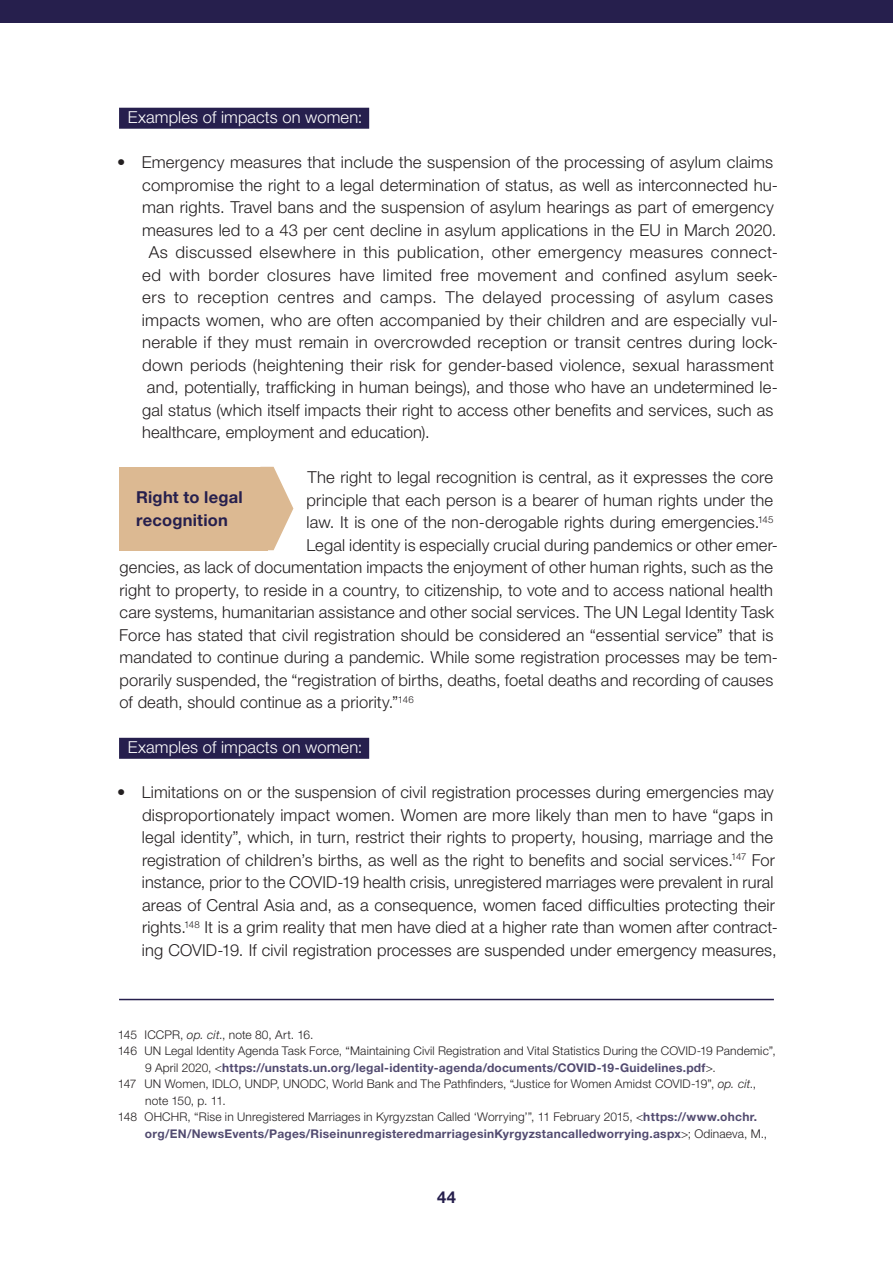
<style>
.page{position:relative;width:893px;height:1263px;background:#fff}
.page>*{position:absolute;margin:0;border:0;box-sizing:border-box;transform-origin:0 0}
.t1{font:300 16.5px/22.5px "Helvetica Neue LT Pro";letter-spacing:.01em;color:#231f20}
.t2{font:300 16.5px "Helvetica Neue LT Pro";letter-spacing:.03em;color:#231f20}
.t3{font:300 16.5px "Helvetica Neue LT Pro";letter-spacing:.005em;color:#fff}
.t4{font:700 16.5px/22.5px "Helvetica Neue LT Pro";letter-spacing:.015em;color:#261f4d}
.t5{font:300 12px "Helvetica Neue LT Pro";letter-spacing:.015em;color:#231f20}
.t6{font:700 12px "Helvetica Neue LT Pro";letter-spacing:.02em;color:#524b70}
.t7{font:300 12px "Helvetica Neue LT Pro";letter-spacing:-.005em;color:#231f20}
.s1{font-style:italic}
.s2{font-weight:300;color:#231f20}
.s3{font-weight:700;color:#524b70}
</style>
<div class="page">
<div style="left:0;top:0;width:893px;height:22px;background:#261f4d"></div>
<div style="left:119px;top:108px;width:250px;height:21px;background:#261f4d"></div>
<div style="left:119px;top:738px;width:250px;height:21px;background:#261f4d"></div>
<svg style="left:268px;top:467px;width:25px;height:83px"></svg>
<div style="left:119px;top:467px;width:149px;height:83px;background:#dcb992"></div>
<hr style="left:119px;top:999px;width:655px;height:1px;background:#261f4d">
<p class="t3" style="left:128px;top:107px;width:236px">Examples of impacts on women:</p>
<p class="t1" style="left:117px;top:151px;width:658px">• Emergency measures that include the suspension of the processing of asylum claims</p>
<p class="t1" style="left:142px;top:173px;width:637px">compromise the right to a legal determination of status, as well as interconnected hu-</p>
<p class="t1" style="left:142px;top:196px;width:633px">man rights. Travel bans and the suspension of asylum hearings as part of emergency</p>
<p class="t1" style="left:142px;top:218px;width:636px">measures led to a 43 per cent decline in asylum applications in the EU in March 2020.</p>
<p class="t1" style="left:149px;top:241px;width:631px">As discussed elsewhere in this publication, other emergency measures connect-</p>
<p class="t2" style="left:142px;top:265px;width:637px">ed with border closures have limited free movement and confined asylum seek-</p>
<p class="t2" style="left:142px;top:287px;width:633px">ers to reception centres and camps. The delayed processing of asylum cases</p>
<p class="t1" style="left:142px;top:308px;width:638px">impacts women, who are often accompanied by their children and are especially vul-</p>
<p class="t1" style="left:142px;top:331px;width:637px">nerable if they must remain in overcrowded reception or transit centres during lock-</p>
<p class="t1" style="left:142px;top:353px;width:634px">down periods (heightening their risk for gender-based violence, sexual harassment</p>
<p class="t1" style="left:147px;top:376px;width:632px">and, potentially, trafficking in human beings), and those who have an undetermined le-</p>
<p class="t1" style="left:142px;top:398px;width:633px">gal status (which itself impacts their right to access other benefits and services, such as</p>
<p class="t1" style="left:142px;top:421px;width:289px">healthcare, employment and education).</p>
<p class="t1" style="left:308px;top:466px;width:467px">The right to legal recognition is central, as it expresses the core</p>
<p class="t1" style="left:307px;top:488px;width:468px">principle that each person is a bearer of human rights under the</p>
<p class="t1" style="left:307px;top:511px;width:469px">law. It is one of the non-derogable rights during emergencies.<sup>145</sup></p>
<p class="t1" style="left:306px;top:533px;width:473px">Legal identity is especially crucial during pandemics or other emer-</p>
<p class="t1" style="left:120px;top:556px;width:655px">gencies, as lack of documentation impacts the enjoyment of other human rights, such as the</p>
<p class="t1" style="left:120px;top:578px;width:655px">right to property, to reside in a country, to citizenship, to vote and to access national health</p>
<p class="t1" style="left:120px;top:601px;width:656px">care systems, humanitarian assistance and other social services. The UN Legal Identity Task</p>
<p class="t1" style="left:119px;top:623px;width:656px">Force has stated that civil registration should be considered an “essential service” that is</p>
<p class="t1" style="left:120px;top:646px;width:660px">mandated to continue during a pandemic. While some registration processes may be tem-</p>
<p class="t1" style="left:120px;top:668px;width:655px">porarily suspended, the “registration of births, deaths, foetal deaths and recording of causes</p>
<p class="t1" style="left:120px;top:691px;width:296px">of death, should continue as a priority.”<sup>146</sup></p>
<p class="t3" style="left:128px;top:737px;width:236px">Examples of impacts on women:</p>
<p class="t1" style="left:142px;top:781px;width:637px;text-indent:-25px">• Limitations on or the suspension of civil registration processes during emergencies may disproportionately impact women. Women are more likely than men to have “gaps in legal identity”, which, in turn, restrict their rights to property, housing, marriage and the registration of children’s births, as well as the right to benefits and social services.<sup>147</sup> For instance, prior to the COVID-19 health crisis, unregistered marriages were prevalent in rural areas of Central Asia and, as a consequence, women faced difficulties protecting their rights.<sup>148</sup> It is a grim reality that men have died at a higher rate than women after contract&shy;ing COVID-19. If civil registration processes are suspended under emergency measures,</p>
<p class="t4" style="left:136px;top:486px;width:108px">Right to legal recognition</p>
<p class="t5" style="left:118px;top:1027px;width:197px">145 ICCPR, <span class="s1">op. cit</span>., note 80, Art. 16.</p>
<p class="t5" style="left:118px;top:1043px;width:659px">146 UN Legal Identity Agenda Task Force, “Maintaining Civil Registration and Vital Statistics During the COVID-19 Pandemic”,</p>
<p class="t6" style="left:145px;top:1060px;width:572px"><span class="s2">9 April 2020, &lt;</span>https://unstats.un.org/legal-identity-agenda/documents/COVID-19-Guidelines.pdf<span class="s2">&gt;.</span></p>
<p class="t5" style="left:118px;top:1076px;width:640px">147 UN Women, IDLO, UNDP, UNODC, World Bank and The Pathfinders, “Justice for Women Amidst COVID-19”, <span class="s1">op. cit</span>.,</p>
<p class="t7" style="left:145px;top:1093px;width:82px">note 150, p. 11.</p>
<p class="t5" style="left:118px;top:1109px;width:641px">148 OHCHR, “Rise in Unregistered Marriages in Kyrgyzstan Called ‘Worrying’”, 11 February 2015, &lt;<span class="s3">https://www.ohchr.</span></p>
<p class="t6" style="left:145px;top:1126px;width:624px">org/EN/NewsEvents/Pages/RiseinunregisteredmarriagesinKyrgyzstancalledworrying.aspx<span class="s2">&gt;; Odinaeva, M.,</span></p>
<p class="t4" style="left:437px;top:1186px;width:20px">44</p>
</div>
